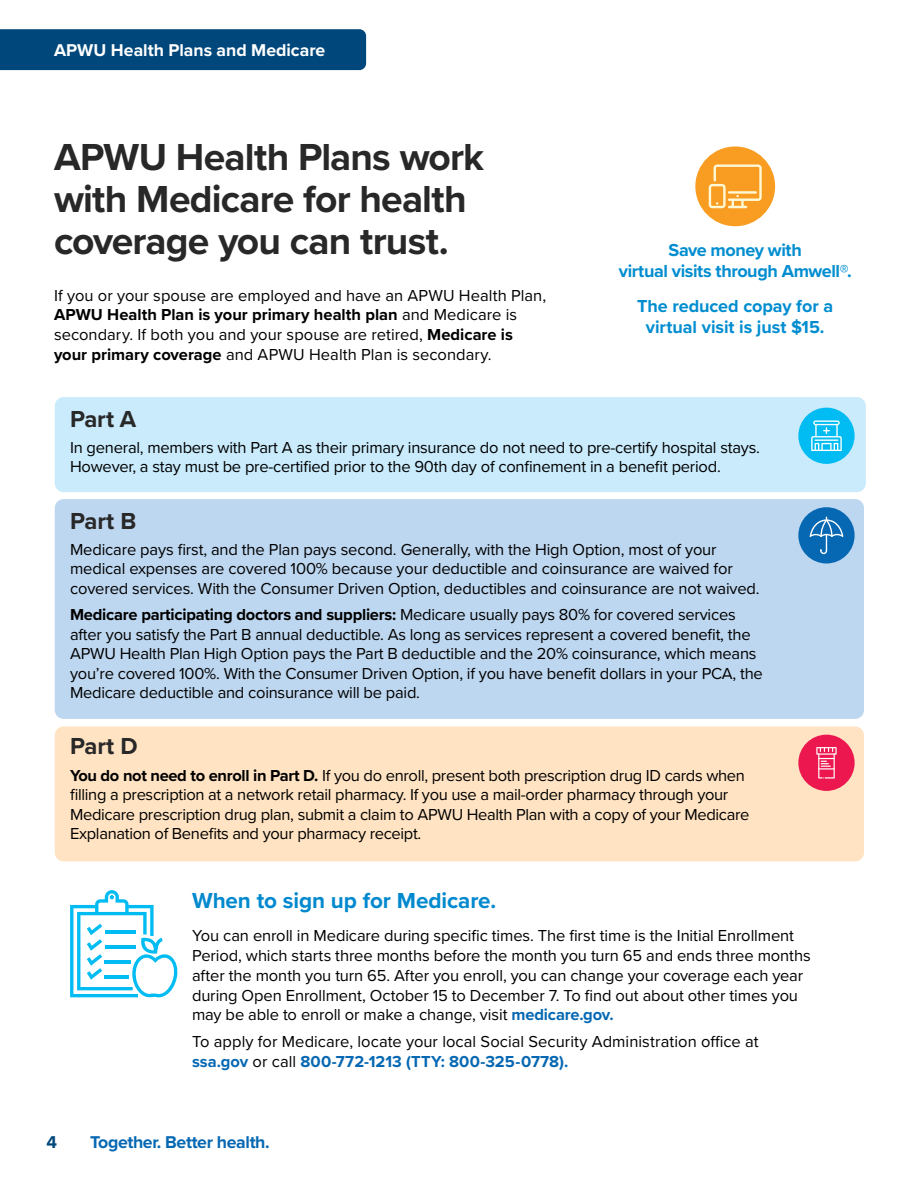
<style>
.page{position:relative;width:918px;height:1188px;background:#fff}
.page>*{position:absolute;margin:0;border:0;box-sizing:border-box;transform-origin:0 0}
.t1{font:700 39px/42px "Proxima Nova";letter-spacing:-.02em;color:#292829}
.Subhead_1{font:700 24px "Proxima Nova";color:#292829}
.Paragraph_Style_-_ne{font:700 24px "Proxima Nova";color:#292829}
.t2{font:700 22.5px "Proxima Nova";letter-spacing:-.005em;color:#0089ce}
.t3{font:700 18px/21px "Proxima Nova";letter-spacing:-.015em;color:#008dd0;text-align:center}
.t4{font:700 17.7px "Proxima Nova";color:#fff}
.t5{font:700 17.7px "Proxima Nova";letter-spacing:-.02em;color:#0668b3}
.t6{font:700 17.7px "Proxima Nova";color:#00477b}
.Paragraph_Style_-_ne-2{font:16.5px/19.5px "Proxima Nova";letter-spacing:-.015em;color:#000}
.Paragraph_Style_-_ne-3{font:16.5px/19.8px "Proxima Nova";letter-spacing:.005em;color:#000}
.s1{font-weight:700}
.s2{font-weight:700;color:#0668b3}
</style>
<div class="page">
<div style="left:55px;top:397px;width:811px;height:95px;background:#c9ebfc;border-radius:9px"></div>
<div style="left:55px;top:499px;width:809px;height:220px;background:#bed7f0;border-radius:9px"></div>
<div style="left:55px;top:726px;width:809px;height:135px;background:#ffe3c2;border-radius:9px"></div>
<div style="left:0;top:29px;width:366px;height:41px;background:#00477b"></div>
<div style="left:798px;top:408px;width:57px;height:56px;background:#00bcf2;border-radius:50%"></div>
<svg style="left:811px;top:420px;width:31px;height:31px"></svg>
<div style="left:798px;top:507px;width:57px;height:56px;background:#0668b3;border-radius:50%"></div>
<svg style="left:810px;top:517px;width:33px;height:37px"></svg>
<div style="left:798px;top:735px;width:57px;height:56px;background:#ed174f;border-radius:50%"></div>
<svg style="left:816px;top:747px;width:21px;height:32px"></svg>
<svg style="left:70px;top:890px;width:108px;height:108px"></svg>
<div style="left:695px;top:146px;width:80px;height:80px;background:#f99d22;border-radius:50%"></div>
<svg style="left:709px;top:164px;width:53px;height:44px"></svg>
<p class="t4" style="left:54px;top:36px;width:273px">APWU Health Plans and Medicare</p>
<h1 class="t1" style="left:54px;top:135px;width:432px">APWU Health Plans work with Medicare for health coverage you can trust.</h1>
<p class="Paragraph_Style_-_ne-2" style="left:54px;top:284px;width:494px">If you or your spouse are employed and have an APWU Health Plan, <span class="s1">APWU Health Plan is your primary health plan</span> and Medicare is secondary. If both you and your spouse are retired, <span class="s1">Medicare is your primary coverage</span> and APWU Health Plan is secondary.</p>
<h3 class="t3" style="left:619px;top:239px;width:234px">Save money with<br>virtual visits through Amwell®.</h3>
<p class="t3" style="left:637px;top:295px;width:197px">The reduced copay for a virtual visit is just $15.</p>
<p class="Paragraph_Style_-_ne" style="left:70px;top:401px;width:68px">Part A</p>
<p class="Paragraph_Style_-_ne-2" style="left:70px;top:437px;width:691px">In general, members with Part A as their primary insurance do not need to pre-certify hospital stays.<br>However, a stay must be pre-certified prior to the 90th day of confinement in a benefit period.</p>
<p class="Subhead_1" style="left:70px;top:503px;width:68px">Part B</p>
<p class="Paragraph_Style_-_ne-2" style="left:70px;top:539px;width:691px">Medicare pays first, and the Plan pays second. Generally, with the High Option, most of your medical expenses are covered 100% because your deductible and coinsurance are waived for covered services. With the Consumer Driven Option, deductibles and coinsurance are not waived.</p>
<p class="Paragraph_Style_-_ne-2" style="left:70px;top:604px;width:694px"><span class="s1">Medicare participating doctors and suppliers:</span> Medicare usually pays 80% for covered services after you satisfy the Part B annual deductible. As long as services represent a covered benefit, the APWU Health Plan High Option pays the Part B deductible and the 20% coinsurance, which means you’re covered 100%. With the Consumer Driven Option, if you have benefit dollars in your PCA, the Medicare deductible and coinsurance will be paid.</p>
<p class="Subhead_1" style="left:70px;top:728px;width:69px">Part D</p>
<p class="Paragraph_Style_-_ne-2" style="left:70px;top:765px;width:681px"><span class="s1">You do not need to enroll in Part D.</span> If you do enroll, present both prescription drug ID cards when filling a prescription at a network retail pharmacy. If you use a mail-order pharmacy through your Medicare prescription drug plan, submit a claim to APWU Health Plan with a copy of your Medicare Explanation of Benefits and your pharmacy receipt.</p>
<h2 class="t2" style="left:192px;top:884px;width:306px">When to sign up for Medicare.</h2>
<p class="Paragraph_Style_-_ne-2" style="left:192px;top:925px;width:620px">You can enroll in Medicare during specific times. The first time is the Initial Enrollment Period, which starts three months before the month you turn 65 and ends three months after the month you turn 65. After you enroll, you can change your coverage each year during Open Enrollment, October 15 to December 7. To find out about other times you may be able to enroll or make a change, visit <span class="s2">medicare.gov.</span></p>
<p class="Paragraph_Style_-_ne-3" style="left:192px;top:1031px;width:568px">To apply for Medicare, locate your local Social Security Administration office at <span class="s2">ssa.gov</span> or call <span class="s2">800-772-1213 (TTY: 800-325-0778).</span></p>
<p class="t6" style="left:46px;top:1129px;width:12px">4</p>
<p class="t5" style="left:90px;top:1129px;width:181px">Together. Better health.</p>
</div>
